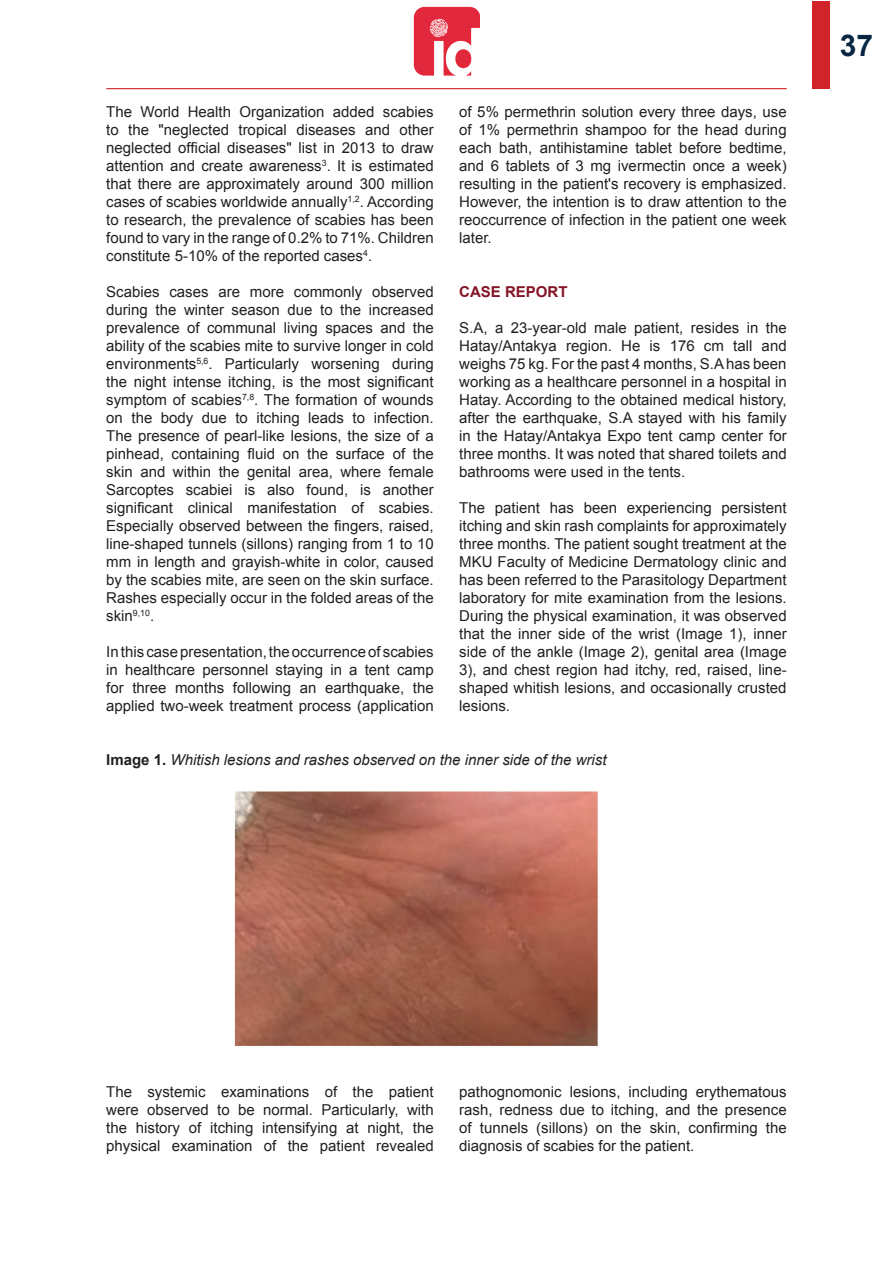
<style>
.page{position:relative;width:893px;height:1263px;background:#fff}
.page>*{position:absolute;margin:0;border:0;box-sizing:border-box;transform-origin:0 0}
.t1{font:700 30px "Arial";color:#082641}
.t2{font:15px/18px "Arial";color:#231f20;text-align:justify}
.t3{font:italic 15px "Arial";color:#231f20}
.t4{font:700 15px "Arial";color:#841326}
.s1{font-weight:700;font-style:normal}
</style>
<div class="page">
<div style="left:812px;top:1px;width:18px;height:88px;background:#d1232a"></div>
<img style="left:413px;top:6px;width:67px;height:70px">
<hr style="left:106px;top:88px;width:681px;height:1px;background:#d1232a">
<img style="left:234px;top:791px;width:364px;height:255px">
<p class="t2" style="left:106px;top:103px;width:329px">The World Health Organization added scabies to the "neglected tropical diseases and other neglected official diseases" list in 2013 to draw attention and create awareness<sup>3</sup>. It is estimated that there are approximately around 300 million cases of scabies worldwide annually<sup>1,2</sup>. According to research, the prevalence of scabies has been found to vary in the range of 0.2% to 71%. Children constitute 5-10% of the reported cases<sup>4</sup>.</p>
<p class="t2" style="left:106px;top:283px;width:329px">Scabies cases are more commonly observed during the winter season due to the increased prevalence of communal living spaces and the ability of the scabies mite to survive longer in cold environments<sup>5,6</sup>. Particularly worsening during the night intense itching, is the most significant symptom of scabies<sup>7,8</sup>. The formation of wounds on the body due to itching leads to infection.<br>The presence of pearl-like lesions, the size of a pinhead, containing fluid on the surface of the skin and within the genital area, where female Sarcoptes scabiei is also found, is another significant clinical manifestation of scabies.<br>Especially observed between the fingers, raised, line-shaped tunnels (sillons) ranging from 1 to 10 mm in length and grayish-white in color, caused by the scabies mite, are seen on the skin surface.<br>Rashes especially occur in the folded areas of the skin<sup>9,10</sup>.</p>
<p class="t2" style="left:106px;top:643px;width:329px">In this case presentation, the occurrence of scabies in healthcare personnel staying in a tent camp for three months following an earthquake, the applied two-week treatment process (application</p>
<p class="t2" style="left:459px;top:103px;width:329px">of 5% permethrin solution every three days, use of 1% permethrin shampoo for the head during each bath, antihistamine tablet before bedtime, and 6 tablets of 3 mg ivermectin once a week) resulting in the patient's recovery is emphasized.<br>However, the intention is to draw attention to the reoccurrence of infection in the patient one week later.</p>
<p class="t4" style="left:459px;top:282px;width:110px">CASE REPORT</p>
<p class="t2" style="left:459px;top:319px;width:329px">S.A, a 23-year-old male patient, resides in the Hatay/Antakya region. He is 176 cm tall and weighs 75 kg. For the past 4 months, S.A has been working as a healthcare personnel in a hospital in Hatay. According to the obtained medical history, after the earthquake, S.A stayed with his family in the Hatay/Antakya Expo tent camp center for three months. It was noted that shared toilets and bathrooms were used in the tents.</p>
<p class="t2" style="left:459px;top:499px;width:329px">The patient has been experiencing persistent itching and skin rash complaints for approximately three months. The patient sought treatment at the MKU Faculty of Medicine Dermatology clinic and has been referred to the Parasitology Department laboratory for mite examination from the lesions.<br>During the physical examination, it was observed that the inner side of the wrist (Image 1), inner side of the ankle (Image 2), genital area (Image 3), and chest region had itchy, red, raised, line&shy;shaped whitish lesions, and occasionally crusted lesions.</p>
<p class="t3" style="left:106px;top:750px;width:502px"><span class="s1">Image 1.</span> Whitish lesions and rashes observed on the inner side of the wrist</p>
<h1 class="t1" style="left:840px;top:25px;width:35px">37</h1>
<p class="t2" style="left:106px;top:1083px;width:329px">The systemic examinations of the patient were observed to be normal. Particularly, with the history of itching intensifying at night, the physical examination of the patient revealed</p>
<p class="t2" style="left:459px;top:1083px;width:329px">pathognomonic lesions, including erythematous rash, redness due to itching, and the presence of tunnels (sillons) on the skin, confirming the diagnosis of scabies for the patient.</p>
</div>
